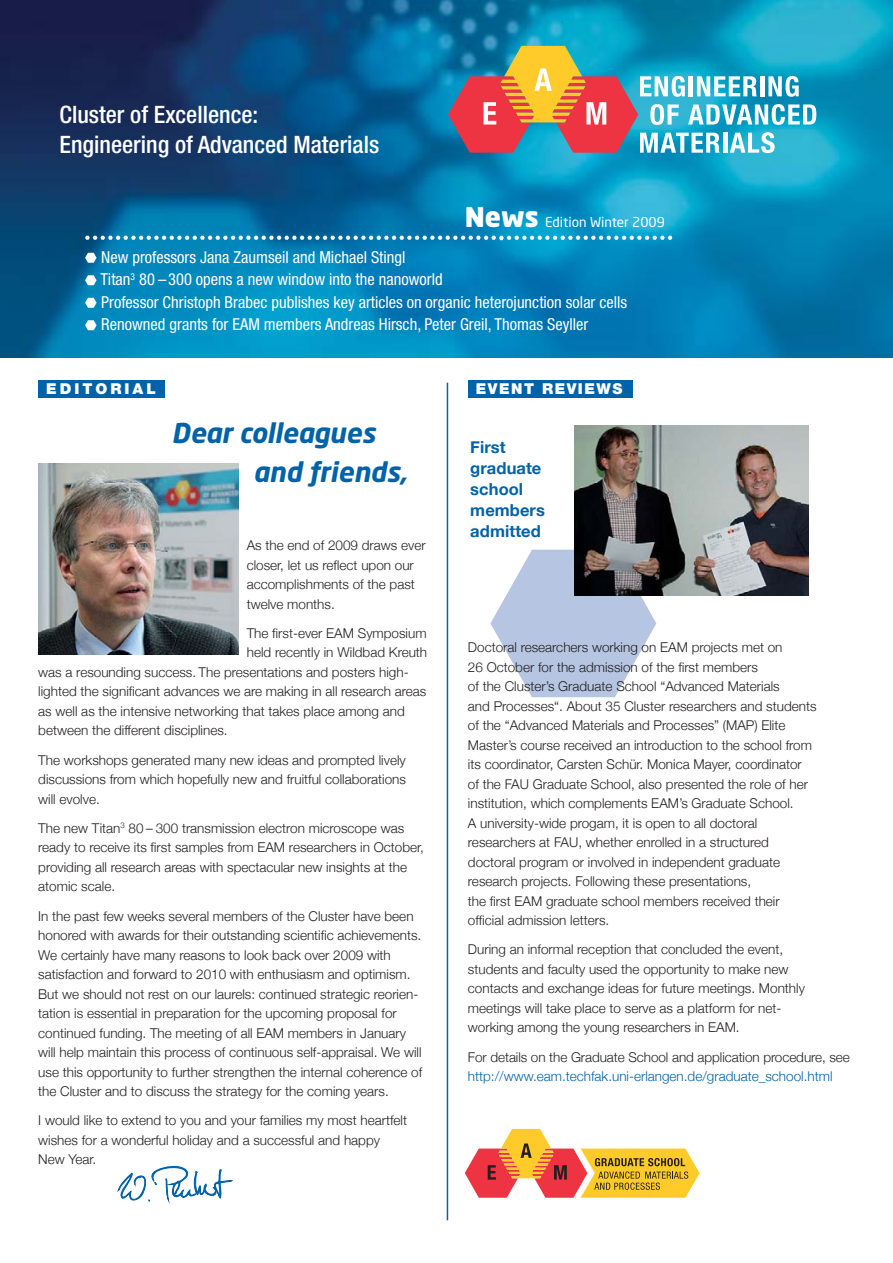
<style>
.page{position:relative;width:893px;height:1263px;background:#fff}
.page>*{position:absolute;margin:0;border:0;box-sizing:border-box;transform-origin:0 0}
.t1{font:italic 700 27px/39px "Neo Sans";color:#0062a8}
.t2{font:500 condensed 24px/30px "Helvetica Neue";color:#fff}
.t3{font:condensed 16.5px/22.5px "Helvetica Neue";color:#fff}
.t4{font:700 16.5px/21px "Helvetica Neue";letter-spacing:.005em;color:#0062a8}
.t5{font:900 15px "Helvetica Neue";letter-spacing:.1em;color:#fff}
.t6{font:900 15px "Helvetica Neue";letter-spacing:.2em;color:#fff}
.t7{font:300 13.5px/19.5px "Helvetica Neue";color:#231f20}
.t8{font:300 13.5px "Helvetica Neue";color:#0062a8}
.t9{font:13.5px "Neo Sans";color:#fff}
.s1{font-weight:900;font-size:27px}
</style>
<div class="page">
<svg style="left:490px;top:550px;width:166px;height:147px"></svg>
<hr style="left:446px;top:383px;width:2px;height:837px;background:#0062a8">
<img style="left:0;top:0;width:892px;height:357px">
<svg style="left:448px;top:46px;width:368px;height:107px;background:#79989f"></svg>
<img style="left:38px;top:463px;width:200px;height:192px">
<div style="left:38px;top:381px;width:127px;height:17px;background:#0062a8"></div>
<div style="left:468px;top:381px;width:164px;height:17px;background:#0062a8"></div>
<svg style="left:85px;top:253px;width:12px;height:10px"></svg>
<svg style="left:85px;top:275px;width:12px;height:10px"></svg>
<svg style="left:85px;top:298px;width:12px;height:10px"></svg>
<svg style="left:85px;top:320px;width:12px;height:10px"></svg>
<svg style="left:85px;top:236px;width:587px;height:4px"></svg>
<svg style="left:118px;top:1166px;width:114px;height:37px"></svg>
<img style="left:574px;top:425px;width:234px;height:170px">
<svg style="left:465px;top:1129px;width:234px;height:69px"></svg>
<h2 class="t2" style="left:60px;top:102px;width:321px">Cluster of Excellence:<br>Engineering of Advanced Materials</h2>
<p class="t9" style="left:465px;top:216px;width:202px"><span class="s1">News</span> Edition Winter 2009</p>
<p class="t3" style="left:101px;top:247px;width:528px">New professors Jana Zaumseil and Michael Stingl<br>Titan<sup>3</sup> 80 –300 opens a new window into the nanoworld<br>Professor Christoph Brabec publishes key articles on organic heterojunction solar cells Renowned grants for EAM members Andreas Hirsch, Peter Greil, Thomas Seyller</p>
<p class="t6" style="left:46px;top:383px;width:111px">EDITORIAL</p>
<h1 class="t1" style="left:253px;top:416px;width:155px;text-indent:-82px">Dear colleagues and friends,</h1>
<p class="t7" style="left:247px;top:535px;width:180px">As the end of 2009 draws ever closer, let us reflect upon our accomplishments of the past twelve months.</p>
<p class="t7" style="left:247px;top:623px;width:181px">The first-ever EAM Symposium</p>
<p class="t7" style="left:247px;top:643px;width:182px">held recently in Wildbad Kreuth</p>
<p class="t7" style="left:38px;top:662px;width:372px">was a resounding success. The presentations and posters high-</p>
<p class="t7" style="left:38px;top:682px;width:389px">lighted the significant advances we are making in all research areas</p>
<p class="t7" style="left:38px;top:701px;width:368px">as well as the intensive net working that takes place among and</p>
<p class="t7" style="left:38px;top:721px;width:191px">between the different disciplines.</p>
<p class="t7" style="left:38px;top:750px;width:369px;text-align:justify">The workshops generated many new ideas and prompted lively dis cussions from which hopefully new and fruitful collaborations will evolve.</p>
<p class="t7" style="left:38px;top:818px;width:387px">The new Titan<sup>3</sup> 80 – 300 transmission electron microscope was ready to receive its first samples from EAM researchers in October, providing all research areas with spectacular new insights at the atomic scale.</p>
<p class="t7" style="left:38px;top:906px;width:385px">In the past few weeks several members of the Cluster have been honored with awards for their outstanding scientific achievements.<br>We certainly have many reasons to look back over 2009 with satisfaction and forward to 2010 with enthusiasm and optimism.<br>But we should not rest on our laurels: continued strategic re orien&shy;tation is essential in preparation for the upcoming proposal for continued funding. The meeting of all EAM members in January will help maintain this process of continuous self-appraisal. We will use this opportunity to further strengthen the internal coherence of the Cluster and to discuss the strategy for the coming years.</p>
<p class="t7" style="left:38px;top:1111px;width:370px">I would like to extend to you and your families my most heartfelt wishes for a wonderful holiday and a successful and happy</p>
<p class="t5" style="left:476px;top:383px;width:148px">EVENT REVIEWS</p>
<p class="t4" style="left:470px;top:436px;width:76px">First graduate school members admitted</p>
<p class="t7" style="left:468px;top:637px;width:350px">Doctoral researchers working on EAM projects met on<br>26 Octo ber for the admission of the first members<br>of the Cluster’s Graduate School “Advanced Materials<br>and Processes“. About 35 Cluster researchers and students of the “Advanced Materials and Pro cesses” (MAP) Elite Master’s course received an introduction to the school from its coordinator, Carsten Schür. Monica Mayer, coordinator<br>of the FAU Graduate School, also presented the role of her institution, which complements EAM’s Graduate School.<br>A university-wide progam, it is open to all doctoral researchers at FAU, whether enrolled in a structured doctoral program or involved in independent graduate research projects. Following these presentations,<br>the first EAM graduate school members received their official admission letters.</p>
<p class="t7" style="left:468px;top:940px;width:338px">During an informal reception that concluded the event, students and faculty used the opportunity to make new contacts and exchange ideas for future meetings. Monthly meetings will take place to serve as a platform for net&shy;working among the young researchers in EAM.</p>
<p class="t7" style="left:468px;top:1047px;width:383px">For details on the Graduate School and application procedure, see</p>
<p class="t8" style="left:468px;top:1068px;width:366px">http://www.eam.techfak.uni-erlangen.de/graduate_school.html</p>
</div>
